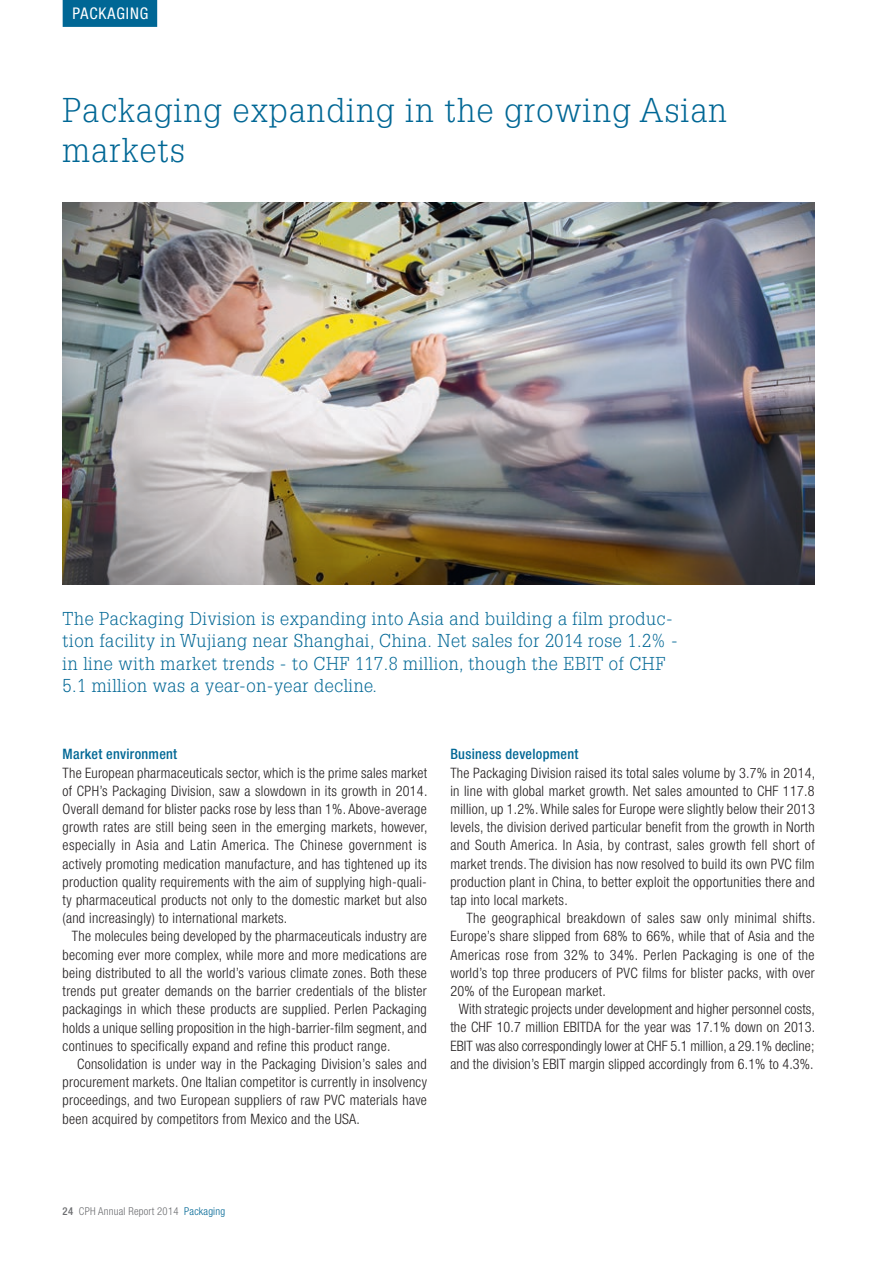
<style>
.page{position:relative;width:893px;height:1263px;background:#fff}
.page>*{position:absolute;margin:0;border:0;box-sizing:border-box;transform-origin:0 0}
.t1{font:300 33.6px/40.3px "Glypha LT Std";letter-spacing:.04em;color:#006795}
.t2{font:300 18.15px/22.4px "Glypha LT Std";letter-spacing:.03em;color:#006795}
.t3{font:condensed 16.05px "Helvetica Neue LT Std";letter-spacing:.06em;color:#fff}
.t4{font:300 condensed 14.4px/18.1px "Helvetica Neue LT Std";letter-spacing:.02em;color:#231f20;text-align:justify}
.t5{font:500 condensed 14.4px "Helvetica Neue LT Std";letter-spacing:.02em;color:#006795}
.t6{font:300 condensed 10.8px "Helvetica Neue LT Std";letter-spacing:.02em;color:#6c6d70}
.s1{font-weight:500}
.s2{color:#006795}
</style>
<div class="page">
<div style="left:63px;top:0;width:94px;height:27px;background:#006795"></div>
<img style="left:63px;top:203px;width:752px;height:382px">
<p class="t3" style="left:72px;top:4px;width:77px">PACKAGING</p>
<h1 class="t1" style="left:63px;top:90px;width:666px">Packaging expanding in the growing Asian markets</h1>
<p class="t2" style="left:63px;top:607px;width:617px">The Packaging Division is expanding into Asia and building a film produc&shy;tion facility in Wujiang near Shanghai, China. Net sales for 2014 rose 1.2% - in line with market trends - to CHF 117.8 million, though the EBIT of CHF 5.1 million was a year-on-year decline.</p>
<p class="t5" style="left:63px;top:746px;width:116px">Market environment</p>
<p class="t4" style="left:63px;top:763px;width:366px">The European pharmaceuticals sector, which is the prime sales market of CPH’s Packaging Division, saw a slowdown in its growth in 2014.<br>Overall demand for blister packs rose by less than 1%. Above-average growth rates are still being seen in the emerging markets, however, especially in Asia and Latin America. The Chinese government is actively promoting medication manufacture, and has tightened up its production quality requirements with the aim of supplying high-quali&shy;ty pharmaceutical products not only to the domestic market but also (and increasingly) to international markets.</p>
<p class="t4" style="left:63px;top:927px;width:366px;text-indent:9px">The molecules being developed by the pharmaceuticals industry are becoming ever more complex, while more and more medications are being distributed to all the world’s various climate zones. Both these trends put greater demands on the barrier credentials of the blister packagings in which these products are supplied. Perlen Packaging holds a unique selling proposition in the high-barrier-film segment, and continues to specifically expand and refine this product range.</p>
<p class="t4" style="left:63px;top:1055px;width:366px;text-indent:14px">Consolidation is under way in the Packaging Division’s sales and procurement markets. One Italian competitor is currently in insolvency proceedings, and two European suppliers of raw PVC materials have been acquired by competitors from Mexico and the USA.</p>
<p class="t5" style="left:450px;top:746px;width:130px">Business development</p>
<p class="t4" style="left:450px;top:763px;width:366px">The Packaging Division raised its total sales volume by 3.7% in 2014, in line with global market growth. Net sales amounted to CHF 117.8 million, up 1.2%. While sales for Europe were slightly below their 2013 levels, the division derived particular benefit from the growth in North and South America. In Asia, by contrast, sales growth fell short of market trends. The division has now resolved to build its own PVC film production plant in China, to better exploit the opportunities there and tap into local markets.</p>
<p class="t4" style="left:466px;top:909px;width:351px">The geographical breakdown of sales saw only minimal shifts.</p>
<p class="t4" style="left:450px;top:927px;width:366px">Europe’s share slipped from 68% to 66%, while that of Asia and the</p>
<p class="t4" style="left:450px;top:945px;width:366px">Americas rose from 32% to 34%. Perlen Packaging is one of the</p>
<p class="t4" style="left:450px;top:963px;width:366px">world’s top three producers of PVC films for blister packs, with over</p>
<p class="t4" style="left:450px;top:982px;width:157px">20% of the European market.</p>
<p class="t4" style="left:459px;top:1000px;width:358px">With strategic projects under development and higher personnel costs,</p>
<p class="t4" style="left:450px;top:1018px;width:366px">the CHF 10.7 million EBITDA for the year was 17.1% down on 2013.</p>
<p class="t4" style="left:450px;top:1036px;width:365px">EBIT was also correspondingly lower at CHF 5.1 million, a 29.1% decline;</p>
<p class="t4" style="left:450px;top:1054px;width:365px">and the division’s EBIT margin slipped accordingly from 6.1% to 4.3%.</p>
<p class="t6" style="left:63px;top:1205px;width:164px"><span class="s1">24</span> CPH Annual Report 2014 <span class="s2">Packaging</span></p>
</div>
